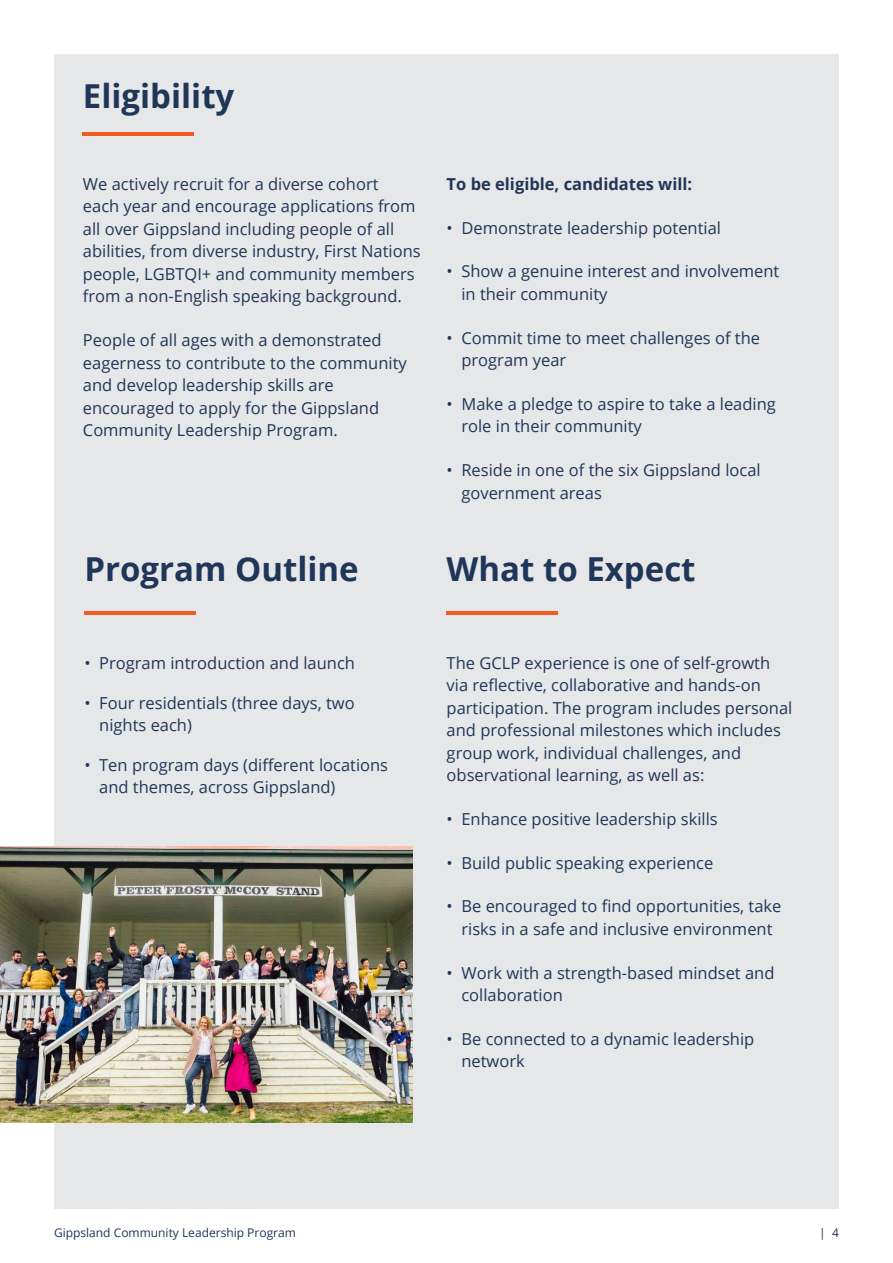
<style>
.page{position:relative;width:893px;height:1263px;background:#fff}
.page>*{position:absolute;margin:0;border:0;box-sizing:border-box;transform-origin:0 0}
.t1{font:700 33px "Open Sans";color:#203659}
.t2{font:16.5px/22.5px "Open Sans";color:#203659}
.t3{font:700 16.5px "Open Sans";color:#203659}
.t4{font:12px "Open Sans";color:#203659}
</style>
<div class="page">
<div style="left:54px;top:54px;width:785px;height:1155px;background:#e6e7e8"></div>
<hr style="left:83px;top:133px;width:111px;height:3px;background:#f15a22">
<hr style="left:84px;top:611px;width:111px;height:4px;background:#f15a22">
<hr style="left:446px;top:611px;width:112px;height:4px;background:#f15a22">
<img style="left:0;top:846px;width:412px;height:276px">
<h1 class="t1" style="left:83px;top:73px;width:153px">Eligibility</h1>
<p class="t2" style="left:83px;top:172px;width:339px">We actively recruit for a diverse cohort<br>each year and encourage applications from all over Gippsland including people of all abilities, from diverse industry, First Nations people, LGBTQI+ and community members from a non-English speaking background.</p>
<p class="t2" style="left:83px;top:328px;width:325px">People of all ages with a demonstrated eagerness to contribute to the community and develop leadership skills are encouraged to apply for the Gippsland Community Leadership Program.</p>
<h1 class="t1" style="left:84px;top:546px;width:276px">Program Outline</h1>
<p class="t3" style="left:447px;top:172px;width:247px">To be eligible, candidates will:</p>
<p class="t2" style="left:447px;top:216px;width:276px">• Demonstrate leadership potential</p>
<p class="t2" style="left:461px;top:260px;width:320px;text-indent:-15px">• Show a genuine interest and involvement in their community</p>
<p class="t2" style="left:461px;top:326px;width:300px;text-indent:-15px">• Commit time to meet challenges of the program year</p>
<p class="t2" style="left:461px;top:392px;width:316px;text-indent:-15px">• Make a pledge to aspire to take a leading role in their community</p>
<p class="t2" style="left:461px;top:458px;width:301px;text-indent:-15px">• Reside in one of the six Gippsland local government areas</p>
<h1 class="t1" style="left:447px;top:546px;width:250px">What to Expect</h1>
<p class="t2" style="left:84px;top:651px;width:272px">• Program introduction and launch</p>
<p class="t2" style="left:99px;top:691px;width:257px;text-indent:-15px">• Four residentials (three days, two nights each)</p>
<p class="t2" style="left:99px;top:753px;width:290px;text-indent:-15px">• Ten program days (different locations and themes, across Gippsland)</p>
<p class="t2" style="left:447px;top:651px;width:347px">The GCLP experience is one of self-growth via reflective, collaborative and hands-on participation. The program includes personal and professional milestones which includes group work, individual challenges, and observational learning, as well as:</p>
<p class="t2" style="left:447px;top:807px;width:273px">• Enhance positive leadership skills</p>
<p class="t2" style="left:447px;top:851px;width:268px">• Build public speaking experience</p>
<p class="t2" style="left:447px;top:895px;width:336px;text-align:center">• Be encouraged to find opportunities, take risks in a safe and inclusive environment</p>
<p class="t2" style="left:461px;top:961px;width:315px;text-indent:-15px">• Work with a strength-based mindset and collaboration</p>
<p class="t2" style="left:461px;top:1027px;width:294px;text-indent:-15px">• Be connected to a dynamic leadership network</p>
<p class="t4" style="left:54px;top:1224px;width:243px">Gippsland Community Leadership Program</p>
<p class="t4" style="left:819px;top:1224px;width:21px">| 4</p>
</div>
